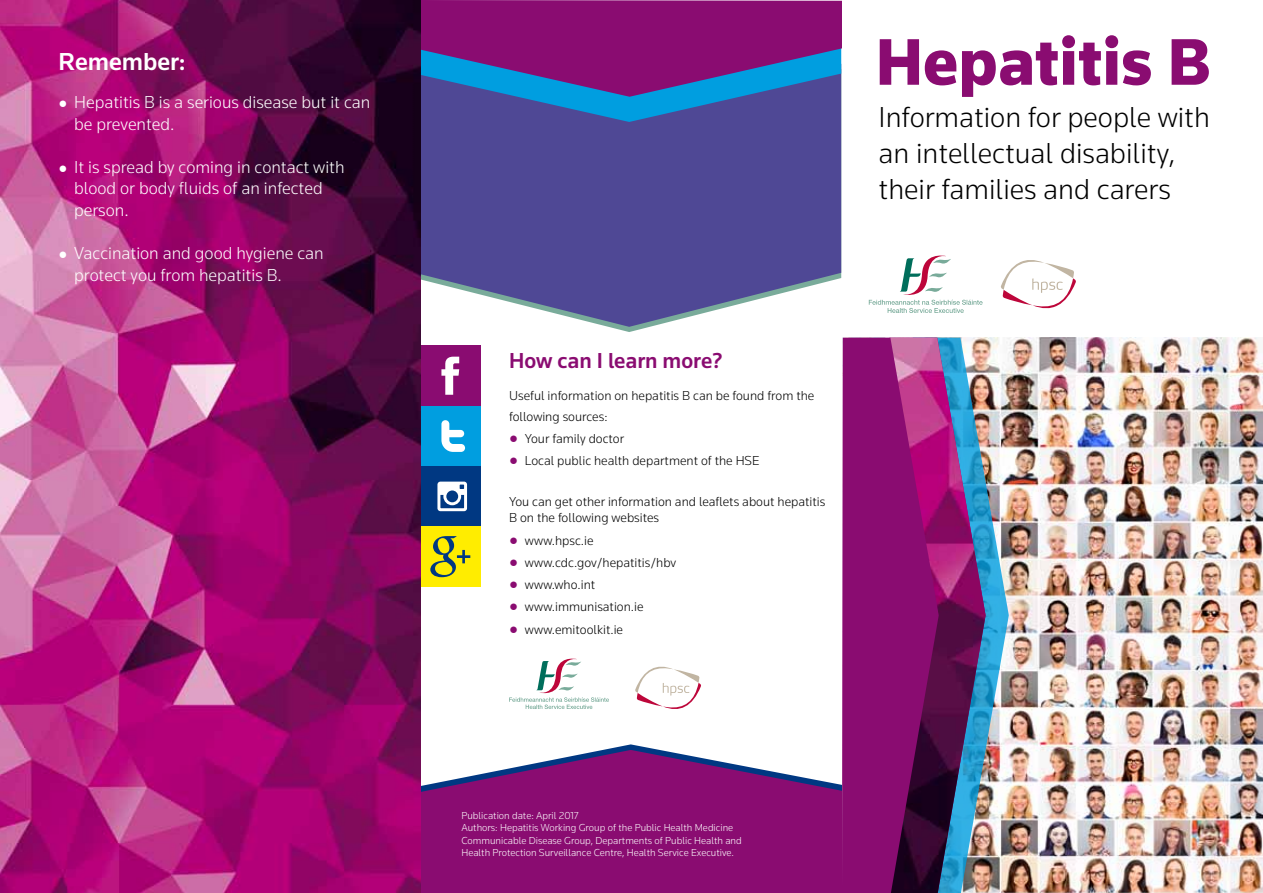
<style>
.page{position:relative;width:1263px;height:893px;background:#fff}
.page>*{position:absolute;margin:0;border:0;box-sizing:border-box;transform-origin:0 0}
.t1{font:900 68.4px "Knowledge";color:#8a0c71}
.t2{font:300 30px/36px "Knowledge";color:#000}
.t3{font:500 25.5px "Knowledge";color:#fff}
.t4{font:500 22.5px "Knowledge";color:#8a0c71}
.t5{font:300 18px/21.6px "Knowledge";color:#fff}
.t6{font:300 13.5px/20.4px "Knowledge";color:#000}
.t7{font:300 10.5px/12.6px "Knowledge";color:#fff}
.s1{font-family:"Arial";font-weight:400;font-size:15px}
.s2{font-family:"Arial";font-weight:400;font-size:15px;color:#8a0c71}
</style>
<div class="page">
<svg style="left:421px;top:750px;width:421px;height:143px;fill:#8a0c71"></svg>
<div style="left:420px;top:345px;width:61px;height:61px;background:#8a0c71"></div>
<div style="left:420px;top:406px;width:61px;height:60px;background:#009ee0"></div>
<div style="left:420px;top:466px;width:61px;height:61px;background:#003882"></div>
<div style="left:420px;top:527px;width:61px;height:60px;background:#ffed00"></div>
<svg style="left:441px;top:357px;width:18px;height:38px"></svg>
<svg style="left:441px;top:420px;width:24px;height:32px"></svg>
<svg style="left:437px;top:482px;width:30px;height:29px"></svg>
<svg style="left:430px;top:536px;width:40px;height:41px"></svg>
<svg style="left:421px;top:122px;width:420px;height:205px;fill:#4f4895"></svg>
<svg style="left:421px;top:0;width:421px;height:122px"></svg>
<img style="left:0;top:0;width:421px;height:893px">
<img style="left:1009px;top:338px;width:254px;height:555px">
<img style="left:985px;top:338px;width:24px;height:555px">
<img style="left:939px;top:338px;width:46px;height:555px">
<svg style="left:842px;top:338px;width:97px;height:555px;fill:#8a0c71"></svg>
<svg style="left:869px;top:255px;width:114px;height:58px"></svg>
<svg style="left:509px;top:658px;width:100px;height:51px"></svg>
<svg style="left:635px;top:666px;width:66px;height:43px"></svg>
<svg style="left:1001px;top:260px;width:75px;height:49px"></svg>
<h3 class="t3" style="left:59px;top:46px;width:129px">Remember:</h3>
<h3 class="t5" style="left:74px;top:91px;width:298px;text-indent:-16px"><span class="s1">●</span> Hepatitis B is a serious disease but it can be prevented.</h3>
<h3 class="t5" style="left:74px;top:156px;width:272px;text-indent:-16px"><span class="s1">●</span> It is spread by coming in contact with blood or body fluids of an infected person.</h3>
<h3 class="t5" style="left:74px;top:242px;width:251px;text-indent:-16px"><span class="s1">●</span> Vaccination and good hygiene can protect you from hepatitis B.</h3>
<h1 class="t1" style="left:876px;top:20px;width:336px">Hepatitis B</h1>
<h2 class="t2" style="left:879px;top:98px;width:333px">Information for people with an intellectual disability, their families and carers</h2>
<h3 class="t4" style="left:509px;top:347px;width:215px">How can I learn more?</h3>
<p class="t6" style="left:509px;top:385px;width:307px">Useful information on hepatitis B can be found from the following sources:</p>
<p class="t6" style="left:509px;top:428px;width:116px"><span class="s2">●</span> Your family doctor</p>
<p class="t6" style="left:509px;top:450px;width:252px"><span class="s2">●</span> Local public health department of the HSE</p>
<p class="t6" style="left:509px;top:493px;width:318px;line-height:16.2px">You can get other information and leaflets about hepatitis<br>B on the following websites</p>
<p class="t6" style="left:509px;top:530px;width:86px"><span class="s2">●</span> www.hpsc.ie</p>
<p class="t6" style="left:509px;top:552px;width:169px"><span class="s2">●</span> www.cdc.gov/hepatitis/hbv</p>
<p class="t6" style="left:509px;top:574px;width:88px"><span class="s2">●</span> www.who.int</p>
<p class="t6" style="left:509px;top:596px;width:136px"><span class="s2">●</span> www.immunisation.ie</p>
<p class="t6" style="left:509px;top:619px;width:115px"><span class="s2">●</span> www.emitoolkit.ie</p>
<p class="t7" style="left:461px;top:809px;width:282px">Publication date: April 2017<br>Authors: Hepatitis Working Group of the Public Health Medicine Communicable Disease Group, Departments of Public Health and Health Protection Surveillance Centre, Health Service Executive.</p>
</div>
